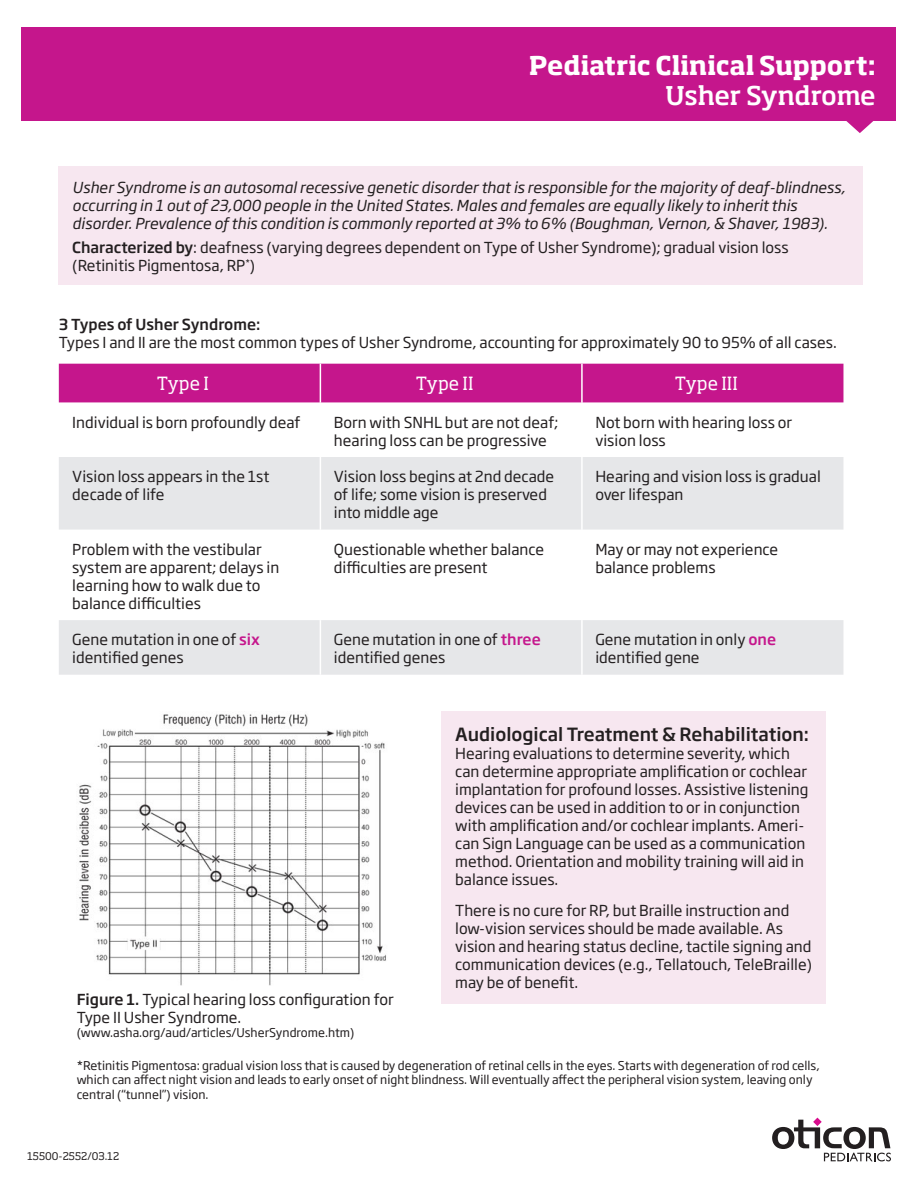
<style>
.page{position:relative;width:918px;height:1188px;background:#fff}
.page>*{position:absolute;margin:0;border:0;box-sizing:border-box;transform-origin:0 0}
.t1{font:700 25.5px/30px "Soho Pro";color:#fff;text-align:right}
.t2{font:500 18px "Soho Gothic Pro";color:#231f20}
.t3{font:18px "Soho Pro";color:#fff}
.t4{font:15px/18px "Soho Gothic Pro";color:#231f20}
.t5{font:italic 15px/18px "Soho Gothic Pro";color:#231f20}
.t6{font:500 15px "Soho Gothic Pro";color:#231f20}
.t7{font:12px/14.4px "Soho Gothic Pro";color:#231f20}
.t8{font:10.5px "Soho Pro";color:#231f20}
.s1{font-weight:500}
.s2{font-weight:500;color:#c5168c}
</style>
<div class="page">
<svg style="left:772px;top:1118px;width:119px;height:43px"></svg>
<div style="left:22px;top:27px;width:874px;height:93px;background:#c5168c"></div>
<svg style="left:845px;top:120px;width:29px;height:13px"></svg>
<div style="left:59px;top:166px;width:804px;height:119px;background:#f7e7f0"></div>
<div style="left:59px;top:364px;width:784px;height:38px;background:#c5168c"></div>
<svg style="left:59px;top:457px;width:784px;height:218px;fill:#e6e7e9"></svg>
<hr style="left:320px;top:364px;width:1px;height:38px;background:#fff">
<hr style="left:581px;top:364px;width:2px;height:38px;background:#fff">
<hr style="left:320px;top:457px;width:1px;height:73px;background:#fff">
<hr style="left:581px;top:457px;width:2px;height:73px;background:#fff">
<hr style="left:320px;top:530px;width:1px;height:90px;background:#fff">
<hr style="left:581px;top:530px;width:2px;height:90px;background:#fff">
<hr style="left:320px;top:620px;width:1px;height:55px;background:#fff">
<hr style="left:581px;top:620px;width:2px;height:55px;background:#fff">
<img style="left:79px;top:714px;width:307px;height:271px">
<div style="left:442px;top:711px;width:384px;height:292px;background:#f7e7f0"></div>
<p class="t1" style="left:529px;top:49px;width:348px">Pediatric Clinical Support:<br><span class="s1">Usher Syndrome</span></p>
<p class="t5" style="left:72px;top:177px;width:774px">Usher Syndrome is an autosomal recessive genetic disorder that is responsible for the majority of deaf-blindness, occurring in 1 out of 23,000 people in the United States. Males and females are equally likely to inherit this disorder. Prevalence of this condition is commonly reported at 3% to 6% (Boughman, Vernon, &amp; Shaver, 1983).</p>
<p class="t4" style="left:72px;top:237px;width:718px"><span class="s1">Characterized by</span>: deafness (varying degrees dependent on Type of Usher Syndrome); gradual vision loss (Retinitis Pigmentosa, RP<sup>*</sup>)</p>
<p class="t6" style="left:59px;top:313px;width:203px">3 Types of Usher Syndrome:</p>
<p class="t4" style="left:59px;top:333px;width:780px">Types I and II are the most common types of Usher Syndrome, accounting for approximately 90 to 95% of all cases.</p>
<p class="t3" style="left:157px;top:371px;width:54px">Type I</p>
<p class="t3" style="left:416px;top:371px;width:59px">Type II</p>
<p class="t3" style="left:675px;top:371px;width:65px">Type III</p>
<p class="t4" style="left:72px;top:412px;width:230px">Individual is born profoundly deaf</p>
<p class="t4" style="left:334px;top:412px;width:226px">Born with SNHL but are not deaf; hearing loss can be progressive</p>
<p class="t4" style="left:595px;top:412px;width:198px">Not born with hearing loss or vision loss</p>
<p class="t4" style="left:72px;top:467px;width:199px">Vision loss appears in the 1st decade of life</p>
<p class="t4" style="left:334px;top:467px;width:222px">Vision loss begins at 2nd decade of life; some vision is preserved into middle age</p>
<p class="t4" style="left:595px;top:467px;width:227px">Hearing and vision loss is gradual over lifespan</p>
<p class="t4" style="left:72px;top:539px;width:208px">Problem with the vestibular system are apparent; delays in learning how to walk due to balance difficulties</p>
<p class="t4" style="left:334px;top:539px;width:212px">Questionable whether balance difficulties are present</p>
<p class="t4" style="left:595px;top:539px;width:184px">May or may not experience balance problems</p>
<p class="t4" style="left:72px;top:630px;width:189px">Gene mutation in one of <span class="s2">six </span>identified genes</p>
<p class="t4" style="left:334px;top:630px;width:208px">Gene mutation in one of <span class="s2">three </span>identified genes</p>
<p class="t4" style="left:595px;top:630px;width:182px">Gene mutation in only <span class="s2">one </span>identified gene</p>
<p class="t4" style="left:77px;top:989px;width:318px"><span class="s1">Figure 1.</span> Typical hearing loss configuration for<br>Type II Usher Syndrome.</p>
<p class="t7" style="left:77px;top:1025px;width:279px">(www.asha.org/aud/articles/UsherSyndrome.htm)</p>
<p class="t2" style="left:455px;top:720px;width:355px">Audiological Treatment &amp; Rehabilitation:</p>
<p class="t4" style="left:455px;top:743px;width:355px">Hearing evaluations to determine severity, which can determine appropriate amplification or cochlear implantation for profound losses. Assistive listening devices can be used in addition to or in conjunction with amplification and/or cochlear implants. Ameri&shy;can Sign Language can be used as a communication method. Orientation and mobility training will aid in balance issues.</p>
<p class="t4" style="left:455px;top:901px;width:358px">There is no cure for RP, but Braille instruction and low-vision services should be made available. As vision and hearing status decline, tactile signing and communication devices (e.g., Tellatouch, TeleBraille) may be of benefit.</p>
<p class="t7" style="left:77px;top:1058px;width:745px">*Retinitis Pigmentosa: gradual vision loss that is caused by degeneration of retinal cells in the eyes. Starts with degeneration of rod cells, which can affect night vision and leads to early onset of night blindness. Will eventually affect the peripheral vision system, leaving only central (“tunnel”) vision.</p>
<p class="t8" style="left:27px;top:1149px;width:94px">15500-2552/03.12</p>
</div>
